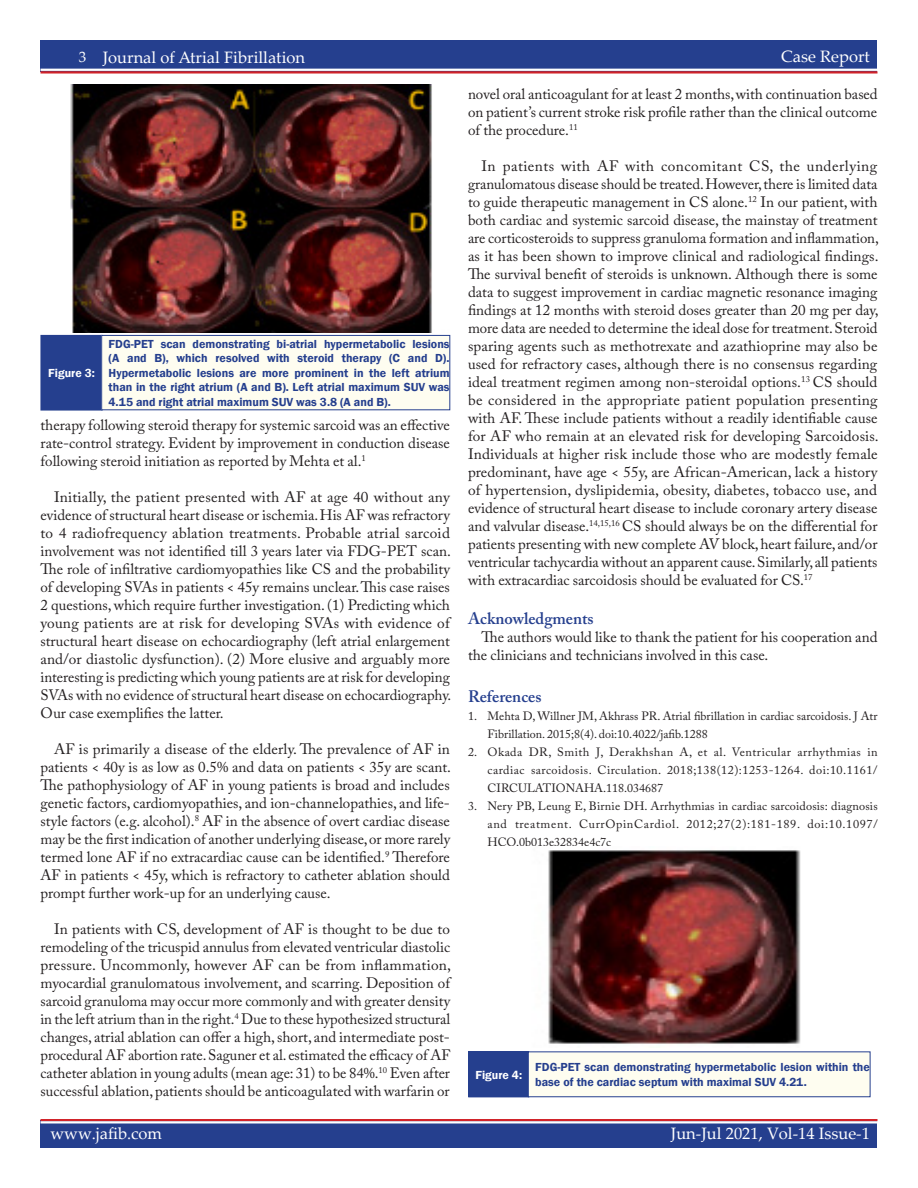
<style>
.page{position:relative;width:918px;height:1188px;background:#fff}
.page>*{position:absolute;margin:0;border:0;box-sizing:border-box;transform-origin:0 0}
.white_header_for_blu{font:16.5px "Palatino Linotype";color:#fff}
._10_Body_Text{font:600 16.5px "Adobe Caslon Pro";color:#253f8e}
._10_Body_Text-2{font:15px/18px "Adobe Caslon Pro";color:#231f20;text-align:justify}
.t1{font:12px/18px "Adobe Caslon Pro";color:#231f20;text-align:justify}
.Figure_Title{font:600 12px/14.4px "Franklin Gothic";color:#253f8e;text-align:justify}
.Figure{font:600 12px "Franklin Gothic";color:#fff}
</style>
<div class="page">
<div style="left:40px;top:1120px;width:838px;height:28px;background:#253f8e"></div>
<hr style="left:40px;top:1119px;width:838px;height:2px;background:#d1232a">
<hr style="left:40px;top:1121px;width:838px;height:3px;background:#fff">
<div style="left:40px;top:40px;width:838px;height:32px;background:#253f8e"></div>
<hr style="left:40px;top:71px;width:838px;height:3px;background:#d1232a">
<hr style="left:40px;top:69px;width:838px;height:2px;background:#fff">
<img style="left:70px;top:85px;width:362px;height:248px">
<div style="left:41px;top:335px;width:61px;height:75px;background:#253f8e"></div>
<div style="left:102px;top:335px;width:348px;height:75px;background:#fefdf0"></div>
<div style="left:101px;top:335px;width:349px;height:75px;border:1px solid #253f8e"></div>
<img style="left:548px;top:850px;width:253px;height:194px">
<div style="left:469px;top:1052px;width:60px;height:45px;background:#253f8e"></div>
<div style="left:528px;top:1052px;width:342px;height:45px;background:#fefdf0"></div>
<div style="left:528px;top:1052px;width:342px;height:45px;border:1px solid #253f8e"></div>
<p class="white_header_for_blu" style="left:781px;top:45px;width:90px">Case Report</p>
<p class="_10_Body_Text-2" style="left:468px;top:84px;width:411px">novel oral anticoagulant for at least 2 months, with continuation based on patient’s current stroke risk profile rather than the clinical outcome of the procedure.<sup>11</sup></p>
<p class="_10_Body_Text-2" style="left:468px;top:156px;width:412px;text-indent:14px">In patients with AF with concomitant CS, the underlying granulomatous disease should be treated. However, there is limited data to guide therapeutic management in CS alone.<sup>12</sup> In our patient, with both cardiac and systemic sarcoid disease, the mainstay of treatment are corticosteroids to suppress granuloma formation and inflammation, as it has been shown to improve clinical and radiological findings.<br>The survival benefit of steroids is unknown. Although there is some data to suggest improvement in cardiac magnetic resonance imaging findings at 12 months with steroid doses greater than 20 mg per day, more data are needed to determine the ideal dose for treatment. Steroid sparing agents such as methotrexate and azathioprine may also be used for refractory cases, although there is no consensus regarding ideal treatment regimen among non-steroidal options.<sup>13</sup> CS should be considered in the appropriate patient population presenting with AF. These include patients without a readily identifiable cause for AF who remain at an elevated risk for developing Sarcoidosis.<br>Individuals at higher risk include those who are modestly female predominant, have age &lt; 55y, are African-American, lack a history of hypertension, dyslipidemia, obesity, diabetes, tobacco use, and evidence of structural heart disease to include coronary artery disease and valvular disease.<sup>14,15,16</sup> CS should always be on the differential for patients presenting with new complete AV block, heart failure, and/or ventricular tachycardia without an apparent cause. Similarly, all patients with extracardiac sarcoidosis should be evaluated for CS.<sup>17</sup></p>
<p class="_10_Body_Text" style="left:468px;top:608px;width:127px">Acknowledgments</p>
<p class="_10_Body_Text-2" style="left:468px;top:627px;width:411px;text-indent:14px">The authors would like to thank the patient for his cooperation and the clinicians and technicians involved in this case.</p>
<p class="_10_Body_Text" style="left:468px;top:686px;width:75px">References</p>
<p class="t1" style="left:488px;top:706px;width:391px;text-indent:-20px">1. Mehta D, Willner JM, Akhrass PR. Atrial fibrillation in cardiac sarcoidosis. J Atr<br>Fibrillation. 2015;8(4). doi:10.4022/jafib.1288</p>
<p class="t1" style="left:488px;top:742px;width:392px;text-indent:-20px">2. Okada DR, Smith J, Derakhshan A, et al. Ventricular arrhythmias in cardiac sarcoidosis. Circulation. 2018;138(12):1253-1264. doi:10.1161/ CIRCULATIONAHA.118.034687</p>
<p class="t1" style="left:488px;top:796px;width:392px;text-indent:-20px">3. Nery PB, Leung E, Birnie DH. Arrhythmias in cardiac sarcoidosis: diagnosis and treatment. CurrOpinCardiol. 2012;27(2):181-189. doi:10.1097/ HCO.0b013e32834e4c7c</p>
<p class="white_header_for_blu" style="left:79px;top:48px;width:228px"><sup>3</sup> Journal of Atrial Fibrillation</p>
<p class="white_header_for_blu" style="left:746px;top:47px;width:125px">Featured Review</p>
<p class="Figure_Title" style="left:109px;top:337px;width:343px">FDG-PET scan demonstrating bi-atrial hypermetabolic lesions (A and B), which resolved with steroid therapy (C and D).<br>Hypermetabolic lesions are more prominent in the left atrium than in the right atrium (A and B). Left atrial maximum SUV was 4.15 and right atrial maximum SUV was 3.8 (A and B).</p>
<p class="Figure" style="left:48px;top:366px;width:48px">Figure 3:</p>
<p class="_10_Body_Text-2" style="left:40px;top:416px;width:411px">therapy following steroid therapy for systemic sarcoid was an effective rate-control strategy. Evident by improvement in conduction disease following steroid initiation as reported by Mehta et al.<sup>1</sup></p>
<p class="_10_Body_Text-2" style="left:40px;top:488px;width:412px;text-indent:14px">Initially, the patient presented with AF at age 40 without any evidence of structural heart disease or ischemia. His AF was refractory to 4 radiofrequency ablation treatments. Probable atrial sarcoid involvement was not identified till 3 years later via FDG-PET scan.<br>The role of infiltrative cardiomyopathies like CS and the probability of developing SVAs in patients &lt; 45y remains unclear. This case raises 2 questions, which require further investigation. (1) Predicting which young patients are at risk for developing SVAs with evidence of structural heart disease on echocardiography (left atrial enlargement and/or diastolic dysfunction). (2) More elusive and arguably more interesting is predicting which young patients are at risk for developing SVAs with no evidence of structural heart disease on echocardiography.<br>Our case exemplifies the latter.</p>
<p class="_10_Body_Text-2" style="left:40px;top:740px;width:412px;text-indent:14px">AF is primarily a disease of the elderly. The prevalence of AF in patients &lt; 40y is as low as 0.5% and data on patients &lt; 35y are scant.<br>The pathophysiology of AF in young patients is broad and includes genetic factors, cardiomyopathies, and ion-channelopathies, and life&shy;style factors (e.g. alcohol).<sup>8</sup> AF in the absence of overt cardiac disease may be the first indication of another underlying disease, or more rarely termed lone AF if no extracardiac cause can be identified.<sup>9</sup> Therefore AF in patients &lt; 45y, which is refractory to catheter ablation should prompt further work-up for an underlying cause.</p>
<p class="_10_Body_Text-2" style="left:40px;top:920px;width:412px;text-indent:14px">In patients with CS, development of AF is thought to be due to remodeling of the tricuspid annulus from elevated ventricular diastolic pressure. Uncommonly, however AF can be from inflammation, myocardial granulomatous involvement, and scarring. Deposition of sarcoid granuloma may occur more commonly and with greater density in the left atrium than in the right.<sup>4</sup> Due to these hypothesized structural changes, atrial ablation can offer a high, short, and intermediate post&shy;procedural AF abortion rate. Saguner et al. estimated the efficacy of AF catheter ablation in young adults (mean age: 31) to be 84%.<sup>10</sup> Even after successful ablation, patients should be anticoagulated with warfarin or</p>
<p class="Figure" style="left:475px;top:1067px;width:48px">Figure 4:</p>
<p class="Figure_Title" style="left:535px;top:1060px;width:336px">FDG-PET scan demonstrating hypermetabolic lesion within the base of the cardiac septum with maximal SUV 4.21.</p>
<p class="white_header_for_blu" style="left:51px;top:1122px;width:113px">www.jafib.com</p>
<p class="white_header_for_blu" style="left:671px;top:1122px;width:201px">Jun-Jul 2021, Vol-14 Issue-1</p>
</div>
